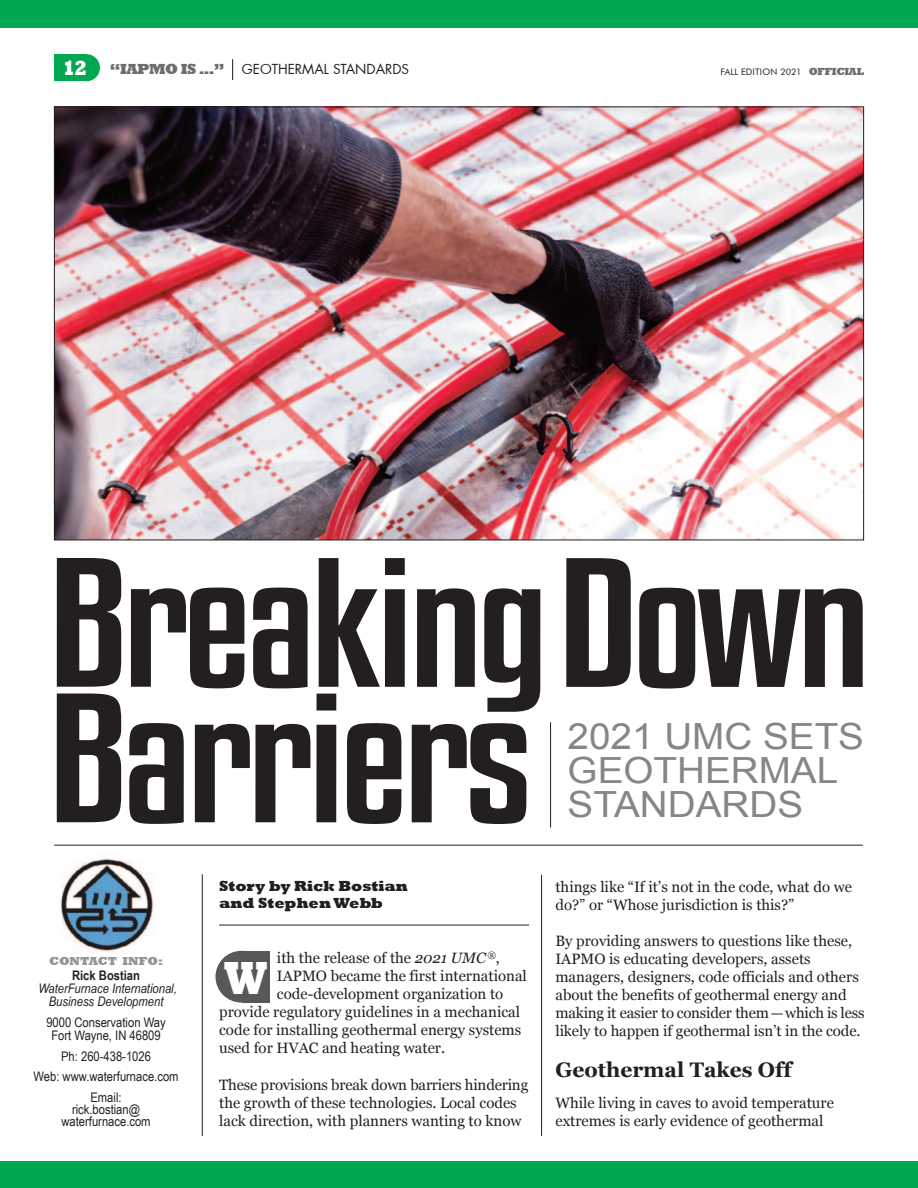
<style>
.page{position:relative;width:918px;height:1188px;background:#fff}
.page>*{position:absolute;margin:0;border:0;box-sizing:border-box;transform-origin:0 0}
.t1{font:162.9px/135.4px "Kenyan Coffee Rg";letter-spacing:-.03em;color:#231f20;scale:1.2 1}
.t2{font:800 47.7px "Rockwell";color:#fff;scale:.82 1}
.t3{font:36px "Arial";color:#848689;scale:1.07 1}
.t4{font:700 21px "Georgia";color:#231f20}
.t5{font:800 21px "Rockwell";color:#fff;scale:.9 1}
.t6{font:15px/18px "Georgia";color:#231f20}
.t7{font:800 15px/16.5px "Rockwell";color:#231f20}
.t8{font:13.5px "Futura";color:#231f20}
.t9{font:13.2px "Arial Narrow";color:#231f20;scale:1.04 1}
.t10{font:italic 13.2px/13.2px "Arial Narrow";color:#231f20;text-align:center;scale:1.04 1}
.t11{font:700 13.2px "Arial Narrow";color:#231f20;scale:1.04 1}
.t12{font:800 11.85px "Rockwell";color:#939598;scale:1.04 1}
.t13{font:9px "Futura BT";color:#231f20}
.s1{font-family:"Rockwell";font-weight:800;font-size:15px;color:#6c6d70}
.s2{font-family:"Rockwell";font-weight:800;font-size:10.5px;color:#6c6d70}
.s3{font-style:italic}
</style>
<div class="page">
<div style="left:54px;top:54px;width:32px;height:27px;background:#00a851"></div>
<div style="left:73px;top:54px;width:27px;height:27px;background:#00a851;border-radius:50%"></div>
<svg style="left:232px;top:59px;width:1px;height:21px"></svg>
<div style="left:0;top:0;width:918px;height:27px;background:#00a851"></div>
<div style="left:0;top:1161px;width:918px;height:27px;background:#00a851"></div>
<hr style="left:219px;top:925px;width:310px;height:1px;background:#231f20">
<div style="left:242px;top:951px;width:27px;height:52px;background:#57585a"></div>
<div style="left:215px;top:951px;width:52px;height:52px;background:#57585a;border-radius:50%"></div>
<hr style="left:202px;top:874px;width:1px;height:262px;background:#231f20">
<hr style="left:541px;top:875px;width:1px;height:261px;background:#231f20">
<img style="left:56px;top:108px;width:806px;height:430px">
<hr style="left:54px;top:845px;width:809px;height:1px;background:#231f20">
<img style="left:60px;top:858px;width:94px;height:94px">
<hr style="left:550px;top:722px;width:1px;height:106px;background:#231f20">
<p class="t5" style="left:62px;top:55px;width:29px">12</p>
<p class="t8" style="left:110px;top:63px;width:301px"><span class="s1">“IAPMO IS …”</span> GEOTHERMAL STANDARDS</p>
<p class="t13" style="left:721px;top:66px;width:145px">FALL EDITION 2021 <span class="s2">OFFICIAL</span></p>
<p class="t1" style="left:48px;top:555px;width:687px">BreakingDown<br>Barriers</p>
<p class="t3" style="left:568px;top:716px;width:279px">2021 UMC SETS</p>
<p class="t3" style="left:568px;top:750px;width:254px">GEOTHERMAL</p>
<p class="t3" style="left:568px;top:785px;width:222px">STANDARDS</p>
<p class="t12" style="left:49px;top:954px;width:111px">CONTACT INFO:</p>
<p class="t11" style="left:72px;top:967px;width:67px">Rick Bostian</p>
<p class="t10" style="left:38px;top:982px;width:135px">WaterFurnace International,<br>Business Development</p>
<p class="t9" style="left:46px;top:1015px;width:116px">9000 Conservation Way</p>
<p class="t9" style="left:51px;top:1028px;width:107px">Fort Wayne, IN 46809</p>
<p class="t9" style="left:61px;top:1049px;width:88px">Ph: 260-438-1026</p>
<p class="t9" style="left:34px;top:1069px;width:141px">Web: www.waterfurnace.com</p>
<p class="t9" style="left:91px;top:1090px;width:31px">Email:</p>
<p class="t9" style="left:72px;top:1102px;width:67px">rick.bostian@</p>
<p class="t9" style="left:61px;top:1114px;width:87px">waterfurnace.com</p>
<p class="t7" style="left:219px;top:878px;width:190px">Story by Rick Bostian and Stephen Webb</p>
<p class="t6" style="left:277px;top:948px;width:225px">ith the release of the <span class="s3">2021 UMC</span> <sup>®</sup>,</p>
<p class="t6" style="left:277px;top:966px;width:251px">IAPMO became the first international</p>
<p class="t6" style="left:277px;top:984px;width:228px">code-development organization to</p>
<p class="t6" style="left:219px;top:1002px;width:302px">provide regulatory guidelines in a mechanical</p>
<p class="t6" style="left:219px;top:1020px;width:304px">code for installing geothermal energy systems</p>
<p class="t6" style="left:219px;top:1038px;width:227px">used for HVAC and heating water.</p>
<p class="t6" style="left:219px;top:1076px;width:311px">These provisions break down barriers hindering the growth of these technologies. Local codes lack direction, with planners wanting to know</p>
<p class="t2" style="left:224px;top:949px;width:54px">W</p>
<p class="t6" style="left:555px;top:878px;width:298px">things like “If it’s not in the code, what do we do?” or “Whose jurisdiction is this?”</p>
<p class="t6" style="left:555px;top:932px;width:298px">By providing answers to questions like these,<br>IAPMO is educating developers, assets</p>
<p class="t6" style="left:555px;top:968px;width:311px">managers, designers, code officials and others about the benefits of geothermal energy and making it easier to consider them —which is less likely to happen if geothermal isn’t in the code.</p>
<p class="t4" style="left:555px;top:1057px;width:238px">Geothermal Takes Off</p>
<p class="t6" style="left:555px;top:1094px;width:280px">While living in caves to avoid temperature</p>
<p class="t6" style="left:555px;top:1112px;width:270px">extremes is early evidence of geothermal</p>
</div>
